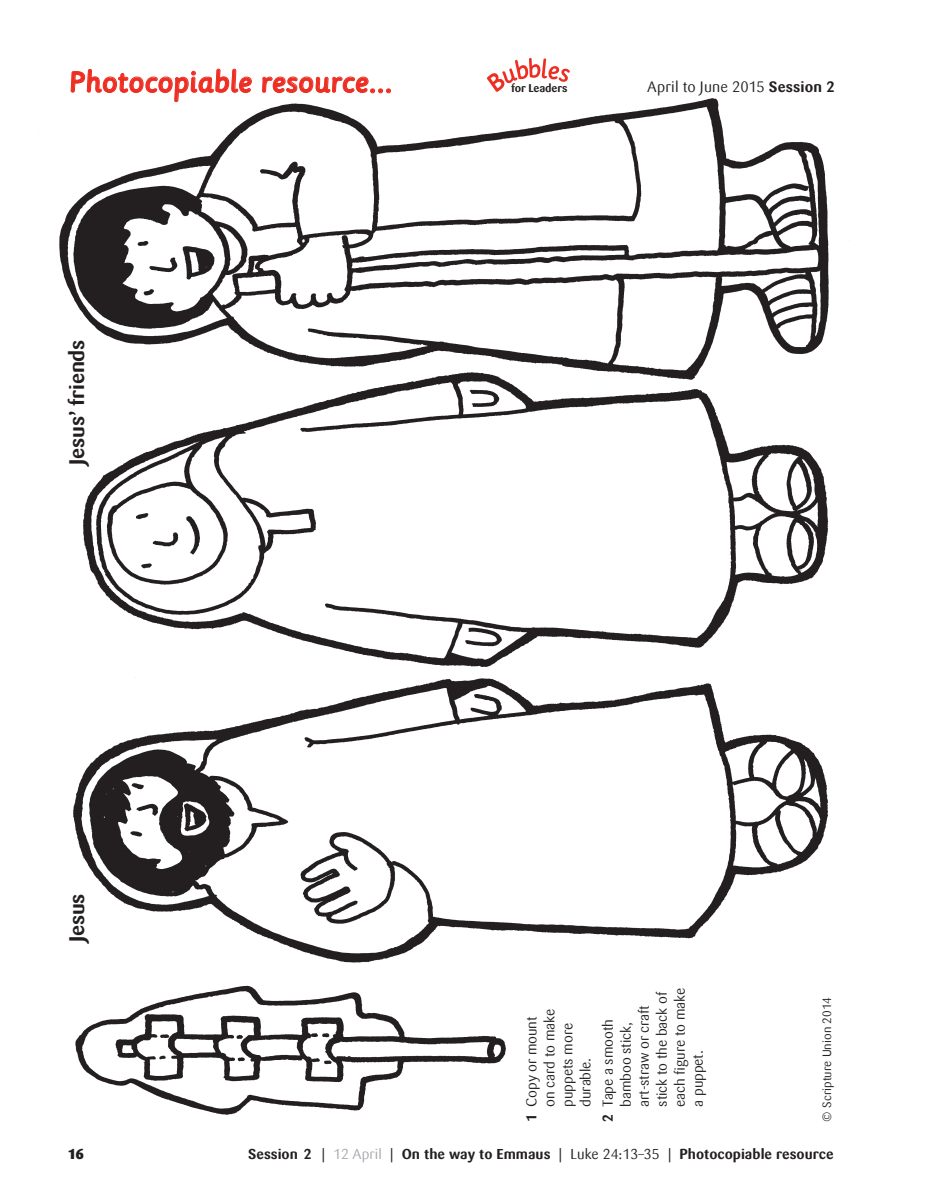
<style>
.page{position:relative;width:927px;height:1202px;background:#fff}
.page>*{position:absolute;margin:0;border:0;box-sizing:border-box;transform-origin:0 0}
.t1{font:500 33px "Sassoon Montessori";color:#ee2e22}
.t2{font:700 21px "Sari Offc";letter-spacing:-.01em;color:#231f20}
.t3{font:15px "Sari Offc";letter-spacing:.01em;color:#231f20}
.t4{font:14.25px/18px "Sari Offc";letter-spacing:-.01em;color:#231f20}
.t5{font:700 14.25px "Sari Offc";color:#231f20}
.t6{font:900 14.25px "Sari Offc";color:#231f20}
.t7{font:12px "Sari Offc";color:#231f20}
.t8{font:700 11.25px "Sari Offc";letter-spacing:-.01em;color:#231f20}
.s1{font-weight:700}
.s2{font-weight:400}
.s3{font-weight:400;color:#a8a9ad}
</style>
<div class="page">
<svg style="left:487px;top:57px;width:83px;height:26px"></svg>
<svg style="left:71px;top:68px;width:181px;height:15px"></svg>
<svg style="left:262px;top:76px;width:107px;height:7px"></svg>
<img style="left:75px;top:985px;width:431px;height:130px">
<img style="left:83px;top:418px;width:746px;height:249px">
<img style="left:73px;top:677px;width:755px;height:286px">
<img style="left:38px;top:83px;width:812px;height:335px">
<h1 class="t1" style="left:69px;top:65px;width:325px">Photocopiable resource...</h1>
<p class="t3" style="left:647px;top:77px;width:189px">April to June 2015 <span class="s1">Session 2</span></p>
<p class="t8" style="left:511px;top:81px;width:58px">for Leaders</p>
<h2 class="t2" style="left:63px;top:465px;width:127px;rotate:-90deg">Jesus’ friends</h2>
<h2 class="t2" style="left:63px;top:942px;width:50px;rotate:-90deg">Jesus</h2>
<p class="t4" style="left:522px;top:1106px;width:99px;text-indent:-15px;rotate:-90deg"><span class="s1">1</span> Copy or mount on card to make puppets more durable.</p>
<p class="t4" style="left:598px;top:1106px;width:120px;text-indent:-15px;rotate:-90deg"><span class="s1">2</span> Tape a smooth bamboo stick, art-straw or craft stick to the back of each figure to make a puppet.</p>
<p class="t7" style="left:819px;top:1121px;width:126px;rotate:-90deg">© Scripture Union 2014</p>
<p class="t6" style="left:68px;top:1145px;width:17px">16</p>
<p class="t5" style="left:248px;top:1145px;width:586px">Session 2 <span class="s2">|</span> <span class="s3">12 April</span> <span class="s2">|</span> On the way to Emmaus <span class="s2">| Luke 24:13–35 |</span> Photocopiable resource</p>
</div>
